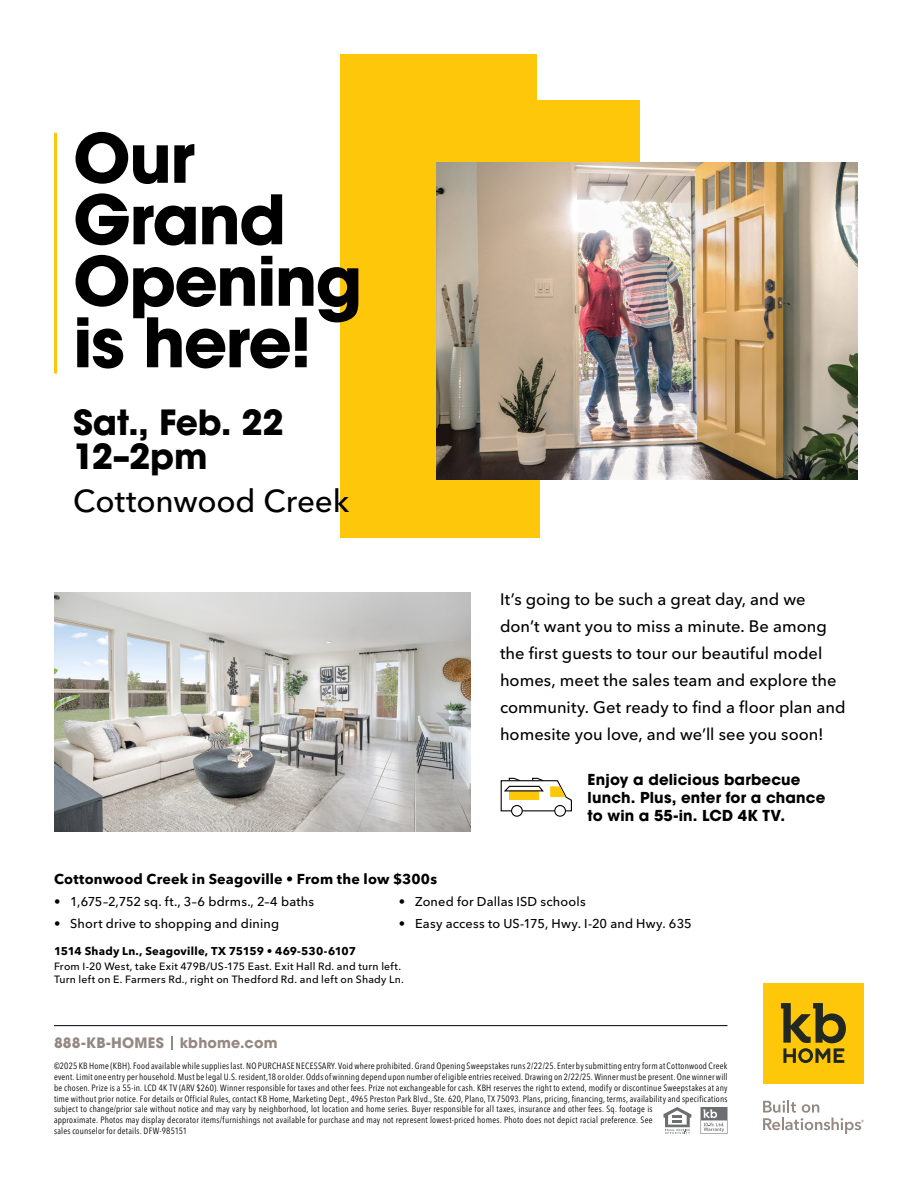
<style>
.page{position:relative;width:918px;height:1188px;background:#fff}
.page>*{position:absolute;margin:0;border:0;box-sizing:border-box;transform-origin:0 0}
.t1{font:700 67.5px/61.5px "ITC Avant Garde Pro";letter-spacing:-.025em;color:#000}
.t2{font:700 34.5px/34.5px "ITC Avant Garde Pro";letter-spacing:-.01em;color:#000}
.t3{font:500 31.5px "Avenir Next LT Pro";letter-spacing:-.005em;color:#000}
.t4{font:500 16.5px/27px "Avenir Next LT Pro";color:#000}
.t5{font:700 15px/18px "ITC Avant Garde Pro";letter-spacing:.01em;color:#000}
.t6{font:700 14.25px "Avenir Next LT Pro";letter-spacing:.015em;color:#000}
.t7{font:700 14.25px "ITC Avant Garde Pro";letter-spacing:.01em;color:#948982}
.t8{font:500 12.75px "Avenir Next LT Pro";letter-spacing:.015em;color:#000}
.t9{font:700 11.25px "Avenir Next LT Pro";letter-spacing:.02em;color:#000}
.t10{font:500 10.5px/12.6px "Avenir Next LT Pro";letter-spacing:.02em;color:#000}
.t11{font:condensed 9px/10.8px "Avenir Next LT Pro";letter-spacing:.025em;color:#000}
</style>
<div class="page">
<div style="left:340px;top:54px;width:196px;height:362px;background:#ffc70a"></div>
<div style="left:340px;top:101px;width:300px;height:357px;background:#ffc70a"></div>
<div style="left:340px;top:181px;width:199px;height:357px;background:#ffc70a"></div>
<div style="left:763px;top:983px;width:101px;height:101px;background:#ffc709"></div>
<svg style="left:781px;top:1003px;width:65px;height:60px"></svg>
<svg style="left:763px;top:1100px;width:101px;height:34px"></svg>
<hr style="left:54px;top:1025px;width:674px;height:1px;background:#000">
<svg style="left:171px;top:1036px;width:2px;height:13px"></svg>
<svg style="left:701px;top:1107px;width:27px;height:27px"></svg>
<svg style="left:663px;top:1107px;width:28px;height:27px"></svg>
<hr style="left:54px;top:133px;width:3px;height:241px;background:#ffc709">
<img style="left:54px;top:593px;width:416px;height:238px">
<div style="left:554px;top:805px;width:12px;height:12px;border:1px solid #000;border-radius:50%"></div>
<div style="left:511px;top:805px;width:12px;height:12px;border:1px solid #000;border-radius:50%"></div>
<svg style="left:500px;top:777px;width:72px;height:35px"></svg>
<img style="left:436px;top:162px;width:422px;height:317px">
<h1 class="t1" style="left:73px;top:126px;width:291px">Our<br>Grand<br>Opening is here!</h1>
<h2 class="t2" style="left:73px;top:405px;width:212px">Sat., Feb. 22<br>12–2pm</h2>
<h3 class="t3" style="left:73px;top:482px;width:278px">Cottonwood Creek</h3>
<p class="t4" style="left:500px;top:586px;width:347px">It’s going to be such a great day, and we don’t want you to miss a minute. Be among the first guests to tour our beautiful model homes, meet the sales team and explore the community. Get ready to find a floor plan and homesite you love, and we’ll see you soon!</p>
<h3 class="t5" style="left:588px;top:770px;width:239px">Enjoy a delicious barbecue lunch. Plus, enter for a chance to win a 55-in. LCD 4K TV.</h3>
<h3 class="t6" style="left:54px;top:870px;width:385px">Cottonwood Creek in Seagoville • From the low $300s</h3>
<h3 class="t8" style="left:54px;top:894px;width:262px">• 1,675–2,752 sq. ft., 3–6 bdrms., 2–4 baths</h3>
<h3 class="t8" style="left:54px;top:916px;width:227px">• Short drive to shopping and dining</h3>
<h3 class="t8" style="left:399px;top:894px;width:188px">• Zoned for Dallas ISD schools</h3>
<h3 class="t8" style="left:399px;top:916px;width:294px">• Easy access to US-175, Hwy. I-20 and Hwy. 635</h3>
<p class="t9" style="left:54px;top:944px;width:304px">1514 Shady Ln., Seagoville, TX 75159 • 469-530-6107</p>
<p class="t10" style="left:54px;top:960px;width:351px">From I-20 West, take Exit 479B/US-175 East. Exit Hall Rd. and turn left.<br>Turn left on E. Farmers Rd., right on Thedford Rd. and left on Shady Ln.</p>
<h3 class="t7" style="left:54px;top:1033px;width:225px">888-KB-HOMES kbhome.com</h3>
<p class="t11" style="left:54px;top:1061px;width:675px">©2025 KB Home (KBH). Food available while supplies last. NO PURCHASE NECESSARY. Void where prohibited. Grand Opening Sweepstakes runs 2/22/25. Enter by submitting entry form at Cottonwood Creek event. Limit one entry per household. Must be legal U.S. resident,18 or older. Odds of winning depend upon number of eligible entries received. Drawing on 2/22/25. Winner must be present. One winner will be chosen. Prize is a 55-in. LCD 4K TV (ARV $260). Winner responsible for taxes and other fees. Prize not exchangeable for cash. KBH reserves the right to extend, modify or discontinue Sweepstakes at any time without prior notice. For details or Official Rules, contact KB Home, Marketing Dept., 4965 Preston Park Blvd., Ste. 620, Plano, TX 75093. Plans, pricing, financing, terms, availability and specifications subject to change/prior sale without notice and may vary by neighborhood, lot location and home series. Buyer responsible for all taxes, insurance and other fees. Sq. footage is<br>approximate. Photos may display decorator items/furnishings not available for purchase and may not represent lowest-priced homes. Photo does not depict racial preference. See<br>sales counselor for details. DFW-985151</p>
</div>
